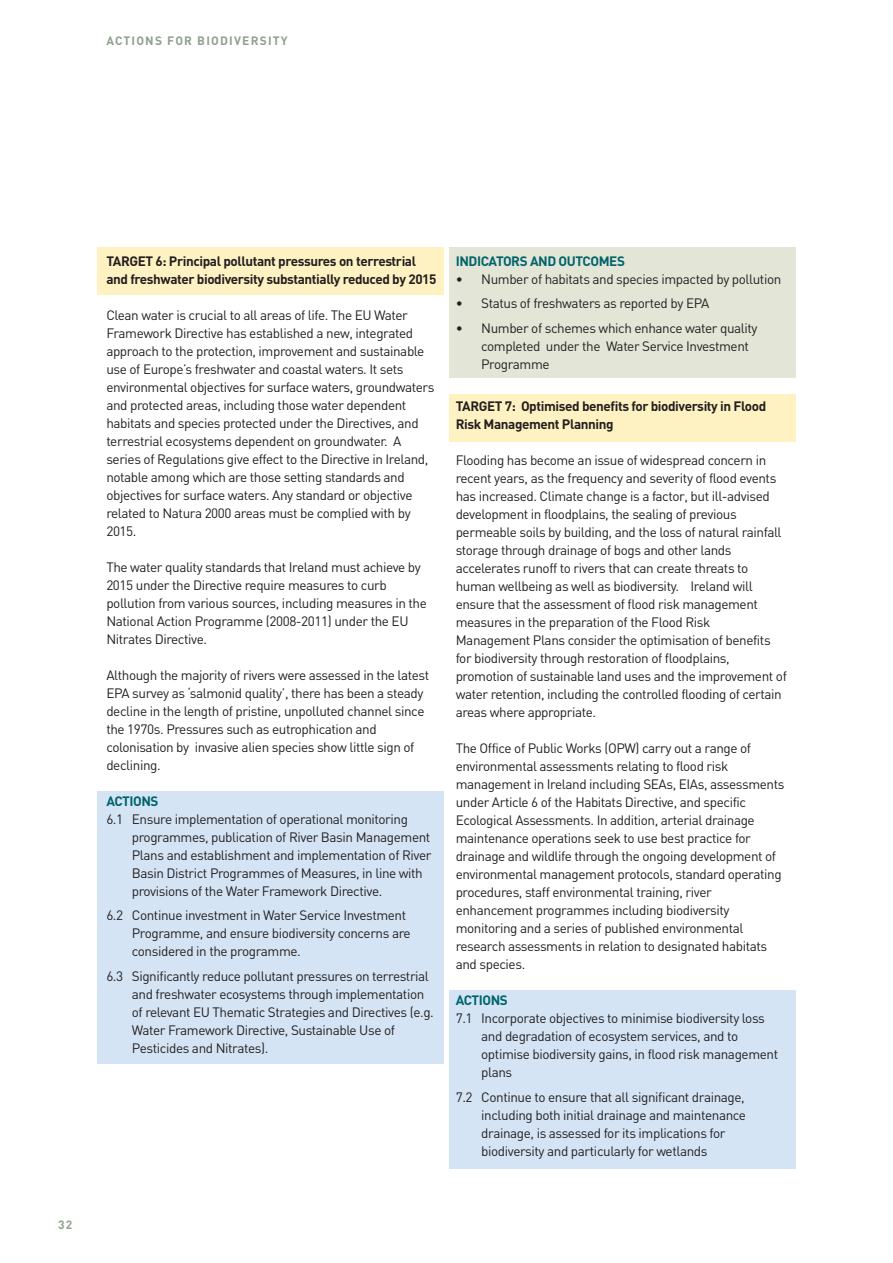
<style>
.page{position:relative;width:893px;height:1263px;background:#fff}
.page>*{position:absolute;margin:0;border:0;box-sizing:border-box;transform-origin:0 0}
.t1{font:13.5px/18px "DIN";letter-spacing:-.03em;color:#231f20}
.t2{font:700 13.5px/18px "DIN";letter-spacing:-.03em;color:#231f20}
.t3{font:700 13.5px "DIN";letter-spacing:-.03em;color:#00646a}
.t4{font:700 12px "DIN";letter-spacing:.1em;color:#91a090}
</style>
<div class="page">
<div style="left:449px;top:395px;width:346px;height:47px;background:#fff2c2"></div>
<div style="left:449px;top:990px;width:346px;height:178px;background:#d4e4f5"></div>
<div style="left:98px;top:247px;width:346px;height:48px;background:#fff2c2"></div>
<div style="left:98px;top:791px;width:346px;height:272px;background:#d4e4f5"></div>
<div style="left:449px;top:247px;width:346px;height:131px;background:#e3e5d7"></div>
<p class="t4" style="left:106px;top:37px;width:183px">ACTIONS FOR BIODIVERSITY</p>
<p class="t4" style="left:58px;top:1220px;width:16px">32</p>
<p class="t2" style="left:106px;top:253px;width:331px">TARGET 6: Principal pollutant pressures on terrestrial and freshwater biodiversity substantially reduced by 2015</p>
<p class="t1" style="left:106px;top:308px;width:329px">Clean water is crucial to all areas of life. The EU Water Framework Directive has established a new, integrated approach to the protection, improvement and sustainable use of Europe’s freshwater and coastal waters. It sets environmental objectives for surface waters, groundwaters and protected areas, including those water dependent habitats and species protected under the Directives, and terrestrial ecosystems dependent on groundwater. A series of Regulations give effect to the Directive in Ireland, notable among which are those setting standards and objectives for surface waters. Any standard or objective related to Natura 2000 areas must be complied with by 2015.</p>
<p class="t1" style="left:106px;top:560px;width:322px">The water quality standards that Ireland must achieve by 2015 under the Directive require measures to curb pollution from various sources, including measures in the National Action Programme (2008-2011) under the EU Nitrates Directive.</p>
<p class="t1" style="left:106px;top:668px;width:324px">Although the majority of rivers were assessed in the latest EPA survey as ‘salmonid quality’, there has been a steady decline in the length of pristine, unpolluted channel since the 1970s. Pressures such as eutrophication and colonisation by invasive alien species show little sign of declining.</p>
<p class="t3" style="left:106px;top:796px;width:54px">ACTIONS</p>
<p class="t1" style="left:132px;top:812px;width:301px;text-indent:-26px">6.1 Ensure implementation of operational monitoring programmes, publication of River Basin Management Plans and establishment and implementation of River Basin District Programmes of Measures, in line with provisions of the Water Framework Directive.</p>
<p class="t1" style="left:132px;top:908px;width:280px;text-indent:-26px">6.2 Continue investment in Water Service Investment<br>Programme, and ensure biodiversity concerns are considered in the programme.</p>
<p class="t1" style="left:132px;top:968px;width:303px;text-indent:-26px">6.3 Significantly reduce pollutant pressures on terrestrial and freshwater ecosystems through implementation of relevant EU Thematic Strategies and Directives (e.g.<br>Water Framework Directive, Sustainable Use of Pesticides and Nitrates).</p>
<p class="t3" style="left:455px;top:256px;width:171px">INDICATORS AND OUTCOMES</p>
<p class="t1" style="left:455px;top:272px;width:327px">• Number of habitats and species impacted by pollution</p>
<p class="t1" style="left:455px;top:296px;width:255px">• Status of freshwaters as reported by EPA</p>
<p class="t1" style="left:481px;top:320px;width:278px;text-indent:-26px">• Number of schemes which enhance water quality completed under the Water Service Investment<br>Programme</p>
<p class="t2" style="left:455px;top:399px;width:312px">TARGET 7: Optimised benefits for biodiversity in Flood<br>Risk Management Planning</p>
<p class="t1" style="left:455px;top:453px;width:333px">Flooding has become an issue of widespread concern in recent years, as the frequency and severity of flood events has increased. Climate change is a factor, but ill-advised development in floodplains, the sealing of previous permeable soils by building, and the loss of natural rainfall storage through drainage of bogs and other lands accelerates runoff to rivers that can create threats to human wellbeing as well as biodiversity. Ireland will ensure that the assessment of flood risk management measures in the preparation of the Flood Risk Management Plans consider the optimisation of benefits for biodiversity through restoration of floodplains, promotion of sustainable land uses and the improvement of water retention, including the controlled flooding of certain areas where appropriate.</p>
<p class="t1" style="left:455px;top:741px;width:330px">The Office of Public Works (OPW) carry out a range of environmental assessments relating to flood risk management in Ireland including SEAs, EIAs, assessments under Article 6 of the Habitats Directive, and specific Ecological Assessments. In addition, arterial drainage maintenance operations seek to use best practice for drainage and wildlife through the ongoing development of environmental management protocols, standard operating procedures, staff environmental training, river enhancement programmes including biodiversity monitoring and a series of published environmental research assessments in relation to designated habitats and species.</p>
<p class="t3" style="left:455px;top:995px;width:54px">ACTIONS</p>
<p class="t1" style="left:481px;top:1011px;width:298px;text-indent:-26px">7.1 Incorporate objectives to minimise biodiversity loss and degradation of ecosystem services, and to optimise biodiversity gains, in flood risk management plans</p>
<p class="t1" style="left:481px;top:1089px;width:266px;text-indent:-26px">7.2 Continue to ensure that all significant drainage, including both initial drainage and maintenance drainage, is assessed for its implications for biodiversity and particularly for wetlands</p>
</div>
